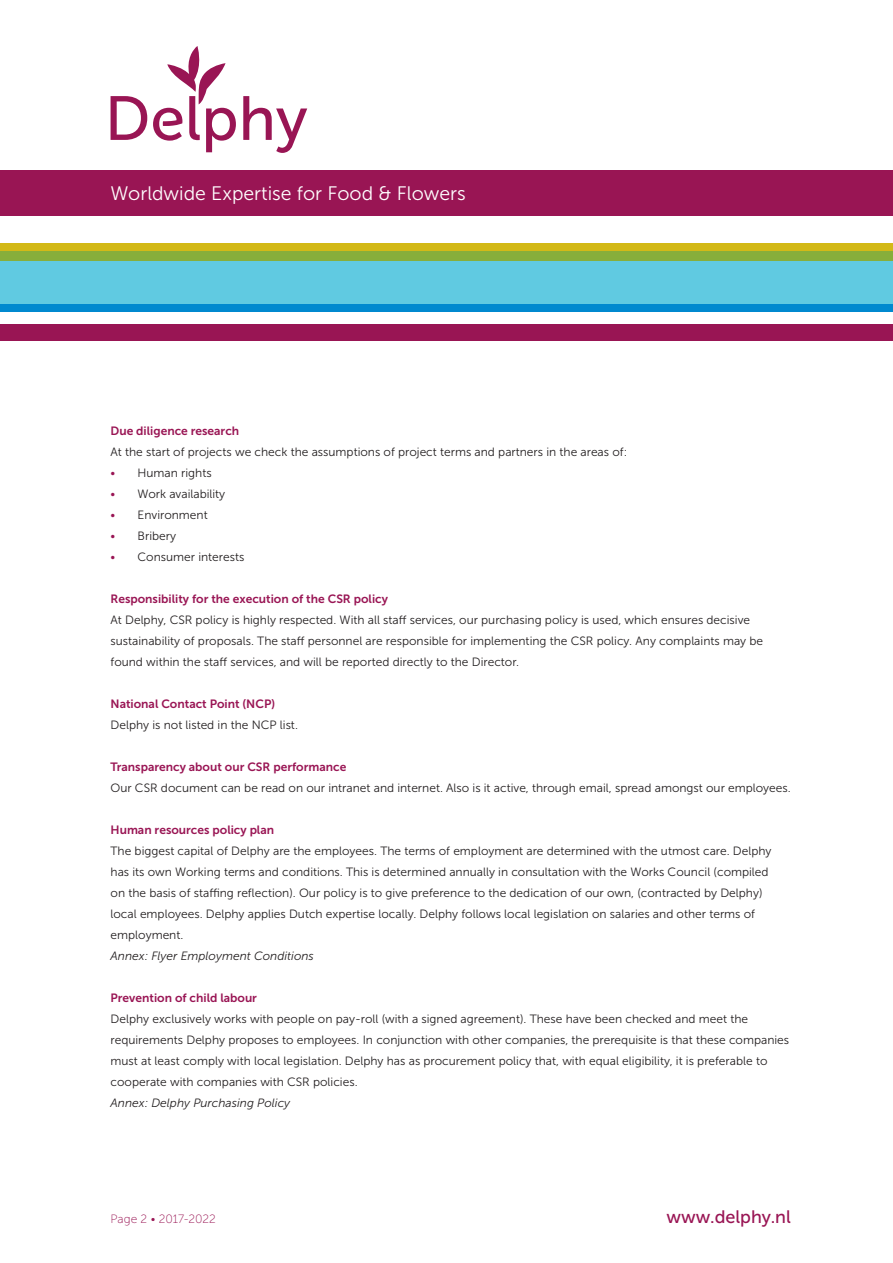
<style>
.page{position:relative;width:893px;height:1263px;background:#fff}
.page>*{position:absolute;margin:0;border:0;box-sizing:border-box;transform-origin:0 0}
.t1{font:19.5px "Museo Sans 300";color:#fff}
.t2{font:18px "Museo Sans 500";color:#991554}
.Platte_tekst_8_pt{font:12px/21px "Museo Sans 300";color:#231f20}
.Kopje_8_pt{font:12px "Museo Sans 700";color:#991554}
.annex{font:italic 12px "Museo Sans 300";color:#231f20}
.t3{font:12px "Museo Sans 100";color:#991554}
.s1{color:#991554}
</style>
<div class="page">
<div style="left:0;top:170px;width:893px;height:46px;background:#991554"></div>
<div style="left:0;top:243px;width:893px;height:8px;background:#d3b917"></div>
<div style="left:0;top:251px;width:893px;height:10px;background:#87ae3b"></div>
<div style="left:0;top:261px;width:893px;height:43px;background:#60cae1"></div>
<div style="left:0;top:304px;width:893px;height:7px;background:#0089cf"></div>
<div style="left:0;top:324px;width:893px;height:17px;background:#991554"></div>
<svg style="left:111px;top:96px;width:36px;height:44px"></svg>
<svg style="left:243px;top:96px;width:64px;height:57px"></svg>
<svg style="left:153px;top:46px;width:83px;height:106px"></svg>
<h1 class="t1" style="left:111px;top:183px;width:357px">Worldwide Expertise for Food &amp; Flowers</h1>
<p class="Kopje_8_pt" style="left:111px;top:424px;width:130px">Due diligence research</p>
<p class="Platte_tekst_8_pt" style="left:111px;top:441px;width:518px">At the start of projects we check the assumptions of project terms and partners in the areas of:</p>
<p class="Platte_tekst_8_pt" style="left:111px;top:462px;width:103px"><span class="s1">•</span> Human rights</p>
<p class="Platte_tekst_8_pt" style="left:111px;top:483px;width:116px"><span class="s1">•</span> Work availability</p>
<p class="Platte_tekst_8_pt" style="left:111px;top:504px;width:99px"><span class="s1">•</span> Environment</p>
<p class="Platte_tekst_8_pt" style="left:111px;top:525px;width:67px"><span class="s1">•</span> Bribery</p>
<p class="Platte_tekst_8_pt" style="left:111px;top:546px;width:135px"><span class="s1">•</span> Consumer interests</p>
<p class="Kopje_8_pt" style="left:111px;top:592px;width:279px">Responsibility for the execution of the CSR policy</p>
<p class="Platte_tekst_8_pt" style="left:111px;top:609px;width:654px">At Delphy, CSR policy is highly respected. With all staff services, our purchasing policy is used, which ensures decisive sustainability of proposals. The staff personnel are responsible for implementing the CSR policy. Any complaints may be found within the staff services, and will be reported directly to the Director.</p>
<p class="Kopje_8_pt" style="left:111px;top:697px;width:166px">National Contact Point (NCP)</p>
<p class="Platte_tekst_8_pt" style="left:111px;top:714px;width:189px">Delphy is not listed in the NCP list.</p>
<p class="Kopje_8_pt" style="left:111px;top:760px;width:237px">Transparency about our CSR performance</p>
<p class="Platte_tekst_8_pt" style="left:111px;top:777px;width:682px">Our CSR document can be read on our intranet and internet. Also is it active, through email, spread amongst our employees.</p>
<p class="Kopje_8_pt" style="left:111px;top:823px;width:165px">Human resources policy plan</p>
<p class="Platte_tekst_8_pt" style="left:111px;top:840px;width:662px">The biggest capital of Delphy are the employees. The terms of employment are determined with the utmost care. Delphy has its own Working terms and conditions. This is determined annually in consultation with the Works Council (compiled on the basis of staffing reflection). Our policy is to give preference to the dedication of our own, (contracted by Delphy) local employees. Delphy applies Dutch expertise locally. Delphy follows local legislation on salaries and other terms of employment.</p>
<p class="annex" style="left:111px;top:949px;width:205px">Annex: Flyer Employment Conditions</p>
<p class="Kopje_8_pt" style="left:111px;top:991px;width:148px">Prevention of child labour</p>
<p class="Platte_tekst_8_pt" style="left:111px;top:1008px;width:680px">Delphy exclusively works with people on pay-roll (with a signed agreement). These have been checked and meet the requirements Delphy proposes to employees. In conjunction with other companies, the prerequisite is that these companies must at least comply with local legislation. Delphy has as procurement policy that, with equal eligibility, it is preferable to cooperate with companies with CSR policies.</p>
<p class="annex" style="left:111px;top:1096px;width:181px">Annex: Delphy Purchasing Policy</p>
<p class="t3" style="left:111px;top:1212px;width:107px">Page 2 • 2017-2022</p>
<h2 class="t2" style="left:666px;top:1206px;width:126px">www.delphy.nl</h2>
</div>
